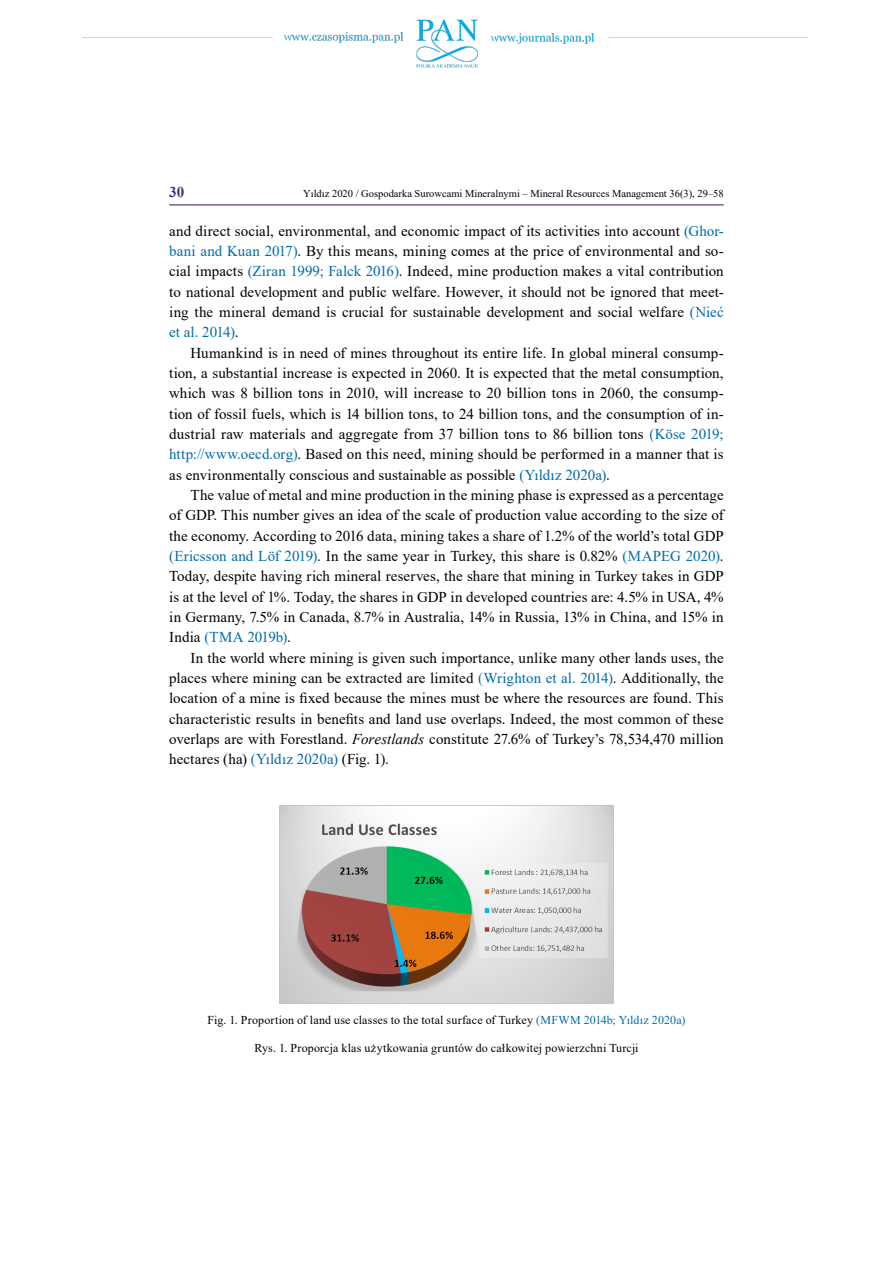
<style>
.page{position:relative;width:893px;height:1263px;background:#fff}
.page>*{position:absolute;margin:0;border:0;box-sizing:border-box;transform-origin:0 0}
.t1{font:15px/20.2px "Times New Roman";letter-spacing:.005em;color:#000;text-align:justify}
.t2{font:700 15px "Times New Roman";color:#363183}
.t3{font:12px "Times New Roman";letter-spacing:.015em;color:#000}
.t4{font:10.5px "Times New Roman";color:#000}
.s1{color:#006bac}
.s2{font-style:italic}
</style>
<div class="page">
<img style="left:82px;top:19px;width:727px;height:49px">
<hr style="left:169px;top:204px;width:555px;height:1px;background:#363183">
<img style="left:280px;top:805px;width:333px;height:198px">
<p class="t2" style="left:169px;top:181px;width:16px">30</p>
<p class="t4" style="left:303px;top:186px;width:422px">Yıldız 2020 / Gospodarka Surowcami Mineralnymi – Mineral Resources Management 36(3), 29–58</p>
<p class="t1" style="left:169px;top:220px;width:556px">and direct social, environmental, and economic impact of its activities into account <span class="s1">(Ghor&shy;bani and Kuan 2017)</span>. By this means, mining comes at the price of environmental and so&shy;cial impacts <span class="s1">(Ziran 1999; Falck 2016)</span>. Indeed, mine production makes a vital contribution to national development and public welfare. However, it should not be ignored that meet&shy;ing the mineral demand is crucial for sustainable development and social welfare <span class="s1">(Nieć et al. 2014)</span>.</p>
<p class="t1" style="left:169px;top:342px;width:556px;text-indent:21px">Humankind is in need of mines throughout its entire life. In global mineral consump&shy;tion, a substantial increase is expected in 2060. It is expected that the metal consumption, which was 8 billion tons in 2010, will increase to 20 billion tons in 2060, the consump&shy;tion of fossil fuels, which is 14 billion tons, to 24 billion tons, and the consumption of in&shy;dustrial raw materials and aggregate from 37 billion tons to 86 billion tons <span class="s1">(Köse 2019; http://www.oecd.org)</span>. Based on this need, mining should be performed in a manner that is as environmentally conscious and sustainable as possible <span class="s1">(Yıldız 2020a)</span>.</p>
<p class="t1" style="left:169px;top:484px;width:556px;text-indent:21px">The value of metal and mine production in the mining phase is expressed as a percentage of GDP. This number gives an idea of the scale of production value according to the size of the economy. According to 2016 data, mining takes a share of 1.2% of the world’s total GDP <span class="s1">(Ericsson and Löf 2019)</span>. In the same year in Turkey, this share is 0.82% <span class="s1">(MAPEG 2020)</span>.<br>Today, despite having rich mineral reserves, the share that mining in Turkey takes in GDP is at the level of 1%. Today, the shares in GDP in developed countries are: 4.5% in USA, 4% in Germany, 7.5% in Canada, 8.7% in Australia, 14% in Russia, 13% in China, and 15% in India <span class="s1">(TMA 2019b)</span>.</p>
<p class="t1" style="left:169px;top:647px;width:556px;text-indent:21px">In the world where mining is given such importance, unlike many other lands uses, the places where mining can be extracted are limited <span class="s1">(Wrighton et al. 2014)</span>. Additionally, the location of a mine is fixed because the mines must be where the resources are found. This characteristic results in benefits and land use overlaps. Indeed, the most common of these overlaps are with Forestland. <span class="s2">Forestlands</span> constitute 27.6% of Turkey’s 78,534,470 million hectares (ha) <span class="s1">(Yıldız 2020a)</span> (Fig. 1).</p>
<p class="t3" style="left:208px;top:1012px;width:479px">Fig. 1. Proportion of land use classes to the total surface of Turkey <span class="s1">(MFWM 2014b; Yıldız 2020a)</span></p>
<p class="t3" style="left:254px;top:1039px;width:386px">Rys. 1. Proporcja klas użytkowania gruntów do całkowitej powierzchni Turcji</p>
</div>
